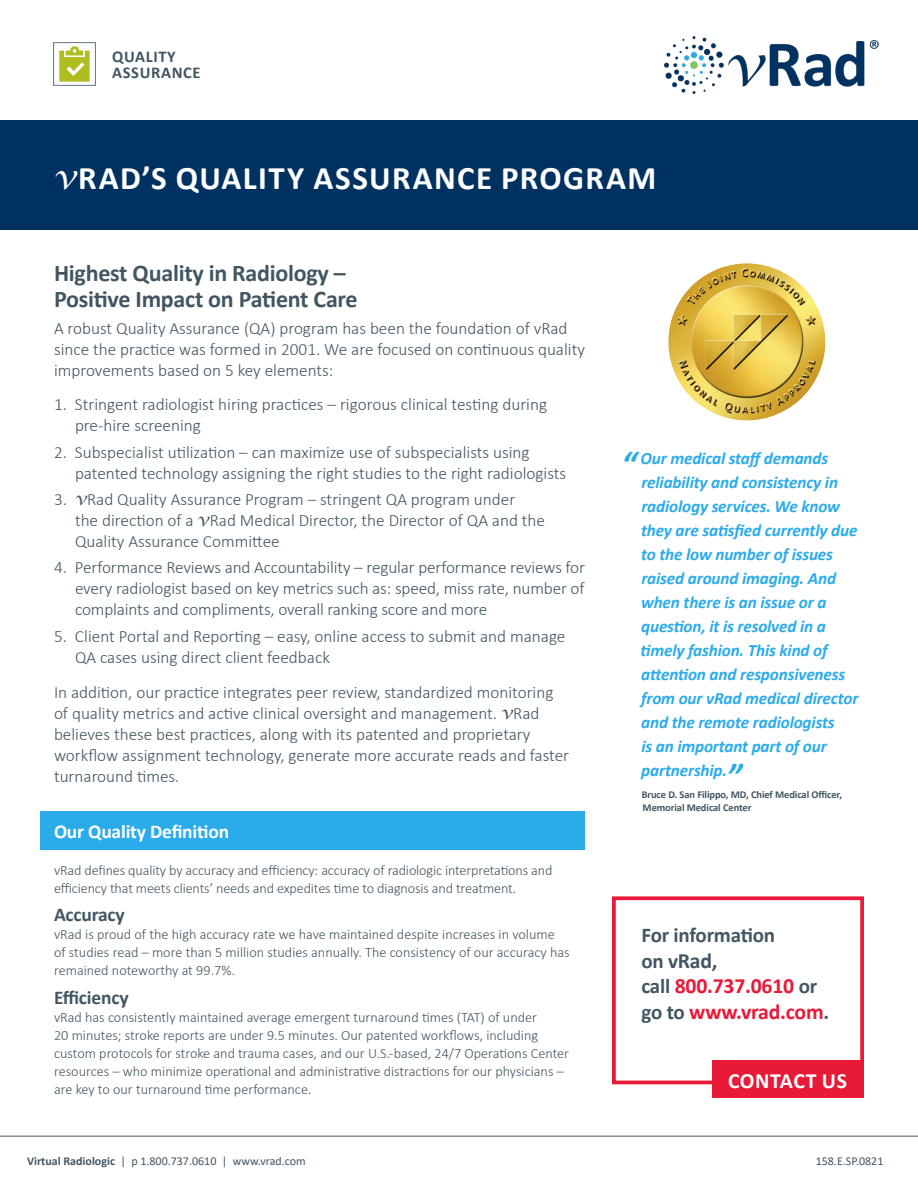
<style>
.page{position:relative;width:918px;height:1188px;background:#fff}
.page>*{position:absolute;margin:0;border:0;box-sizing:border-box;transform-origin:0 0}
.main-large-light-hea{font:700 33px "Calibri";letter-spacing:.04em;color:#fff}
.t1{font:700 24px/25.5px "Calibri";letter-spacing:-.01em;color:#425662}
.t2{font:700 21.75px/25.5px "Calibri";letter-spacing:-.01em;color:#e91938}
.t3{font:700 21.75px "Calibri";letter-spacing:.03em;color:#fff}
.t4{font:700 21px "Calibri";letter-spacing:-.01em;color:#425662}
.t5{font:700 19.5px "Calibri";letter-spacing:-.01em;color:#fff}
.Subhead{font:700 19.5px "Calibri";letter-spacing:-.01em;color:#425662}
.t6{font:300 17.25px/21px "Calibri";color:#425662}
.t7{font:italic 700 17.25px/24px "Calibri";letter-spacing:-.01em;color:#2cabea}
.t8{font:700 16.5px/16.5px "Calibri";letter-spacing:.04em;color:#425662}
.Subhead-2{font:300 14.25px/18px "Calibri";color:#425662}
.t9{font:12px "Calibri";color:#425662}
.t10{font:700 10.5px/12.6px "Calibri";letter-spacing:-.01em;color:#425662}
.s1{font-family:"Lucida Calligraphy";font-weight:400;font-style:italic}
.s2{font-weight:700}
.s3{font-size:35.25px}
.s4{font-size:21px;color:#425662}
.s5{color:#425662}
</style>
<div class="page">
<svg style="left:0;top:1136px;width:918px;height:1px"></svg>
<div style="left:0;top:121px;width:918px;height:109px;background:#003261"></div>
<img style="left:664px;top:36px;width:215px;height:58px">
<img style="left:53px;top:42px;width:43px;height:44px">
<div style="left:612px;top:896px;width:252px;height:188px;border:4px solid #e91938"></div>
<div style="left:713px;top:1061px;width:151px;height:37px;background:#e91938"></div>
<div style="left:40px;top:812px;width:545px;height:38px;background:#2cabea"></div>
<img style="left:668px;top:263px;width:157px;height:157px">
<p class="t8" style="left:112px;top:48px;width:90px">QUALITY<br>ASSURANCE</p>
<p class="main-large-light-hea" style="left:54px;top:154px;width:604px"><span class="s1">v</span>RAD’S QUALITY ASSURANCE PROGRAM</p>
<p class="t1" style="left:54px;top:260px;width:305px">Highest Quality in Radiology –<br>Positive Impact on Patient Care</p>
<p class="t6" style="left:54px;top:318px;width:533px">A robust Quality Assurance (QA) program has been the foundation of vRad since the practice was formed in 2001. We are focused on continuous quality improvements based on 5 key elements:</p>
<p class="t6" style="left:75px;top:394px;width:474px;text-indent:-21px">1. Stringent radiologist hiring practices – rigorous clinical testing during pre-hire screening</p>
<p class="t6" style="left:75px;top:441px;width:493px;text-indent:-21px">2. Subspecialist utilization – can maximize use of subspecialists using patented technology assigning the right studies to the right radiologists</p>
<p class="t6" style="left:75px;top:489px;width:472px;text-indent:-21px">3. <span class="s1">v</span>Rad Quality Assurance Program – stringent QA program under<br>the direction of a <span class="s1">v</span>Rad Medical Director, the Director of QA and the<br>Quality Assurance Committee</p>
<p class="t6" style="left:75px;top:557px;width:512px;text-align:justify;text-indent:-21px">4. Performance Reviews and Accountability – regular performance reviews for every radiologist based on key metrics such as: speed, miss rate, number of complaints and compliments, overall ranking score and more</p>
<p class="t6" style="left:75px;top:625px;width:492px;text-indent:-21px">5. Client Portal and Reporting – easy, online access to submit and manage<br>QA cases using direct client feedback</p>
<p class="t6" style="left:54px;top:682px;width:517px">In addition, our practice integrates peer review, standardized monitoring of quality metrics and active clinical oversight and management. <span class="s1">v</span>Rad believes these best practices, along with its patented and proprietary workflow assignment technology, generate more accurate reads and faster turnaround times.</p>
<p class="t5" style="left:54px;top:818px;width:177px">Our Quality Definition</p>
<p class="Subhead-2" style="left:54px;top:861px;width:500px">vRad defines quality by accuracy and efficiency: accuracy of radiologic interpretations and efficiency that meets clients’ needs and expedites time to diagnosis and treatment.</p>
<p class="Subhead" style="left:54px;top:901px;width:72px">Accuracy</p>
<p class="Subhead-2" style="left:54px;top:925px;width:517px">vRad is proud of the high accuracy rate we have maintained despite increases in volume of studies read – more than 5 million studies annually. The consistency of our accuracy has remained noteworthy at 99.7%.</p>
<p class="Subhead" style="left:54px;top:983px;width:76px">Efficiency</p>
<p class="Subhead-2" style="left:54px;top:1008px;width:517px">vRad has consistently maintained average emergent turnaround times (TAT) of under<br>20 minutes; stroke reports are under 9.5 minutes. Our patented workflows, including custom protocols for stroke and trauma cases, and our U.S.-based, 24/7 Operations Center resources – who minimize operational and administrative distractions for our physicians – are key to our turnaround time performance.</p>
<p class="t9" style="left:27px;top:1153px;width:280px"><span class="s2">Virtual Radiologic</span> | p 1.800.737.0610 | www.vrad.com</p>
<p class="t7" style="left:640px;top:445px;width:220px;text-indent:-19px"><span class="s3">“</span> Our medical staff demands reliability and consistency in radiology services. We know they are satisfied currently due to the low number of issues raised around imaging. And when there is an issue or a question, it is resolved in a timely fashion. This kind of attention and responsiveness from our vRad medical director and the remote radiologists<br>is an important part of our partnership.<span class="s3">”</span></p>
<p class="t10" style="left:642px;top:789px;width:202px">Bruce D. San Filippo, MD, Chief Medical Officer,<br>Memorial Medical Center</p>
<p class="t4" style="left:642px;top:921px;width:135px">For information</p>
<p class="t2" style="left:642px;top:948px;width:189px"><span class="s4">on v</span><span class="s5">Rad,<br></span><span class="s4">call</span> 800.737.0610 <span class="s4">or go to</span> www.vrad.com<span class="s4">.</span></p>
<p class="t3" style="left:728px;top:1065px;width:121px">CONTACT US</p>
<p class="t9" style="left:816px;top:1153px;width:69px">158.E.SP.0821</p>
</div>
